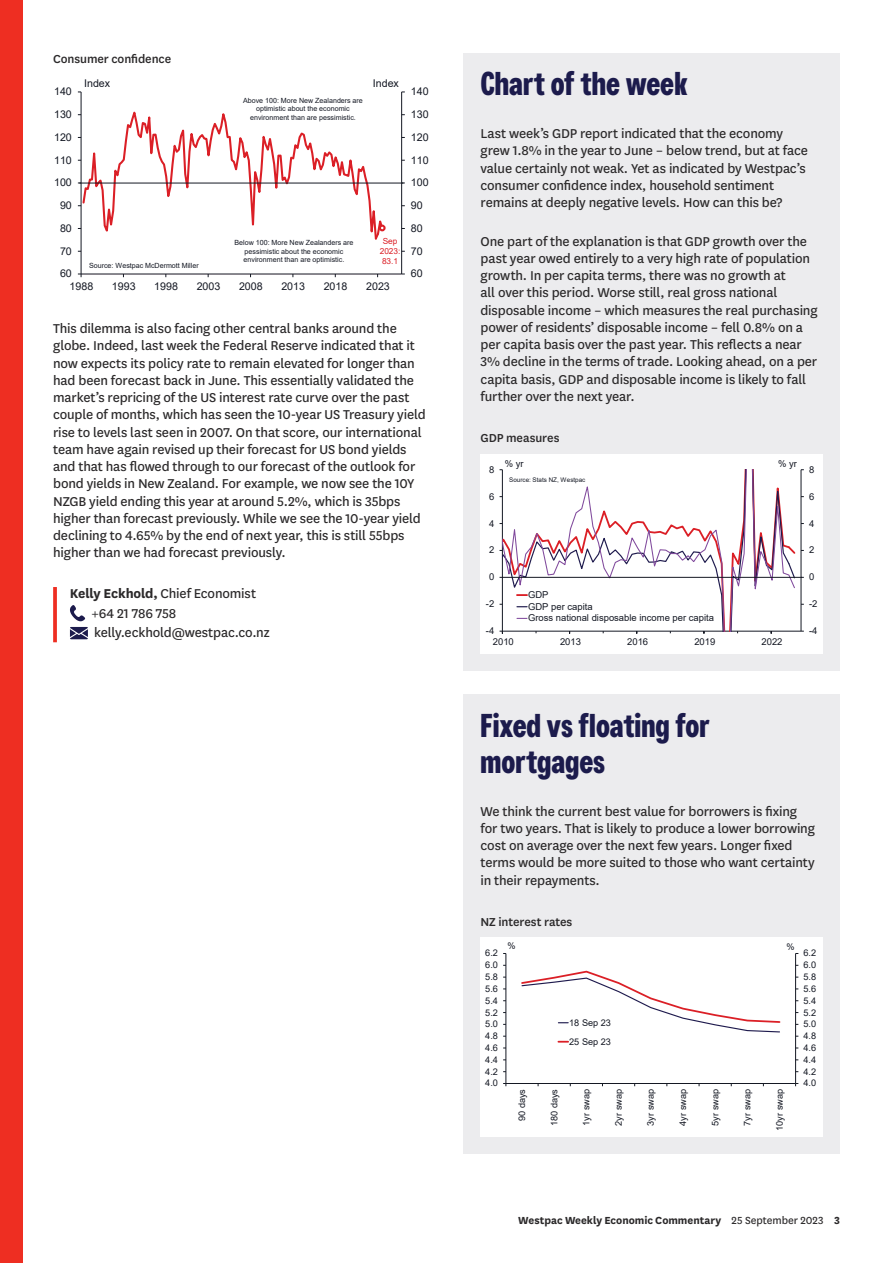
<style>
.page{position:relative;width:893px;height:1263px;background:#fff}
.page>*{position:absolute;margin:0;border:0;box-sizing:border-box;transform-origin:0 0}
.t1{font:700 33px/36px "Westpac";color:#1c1b4c}
.t2{font:15px/17.2px "National LF";letter-spacing:-.01em;color:#2b292a}
.t3{font:500 13.5px "National LF";letter-spacing:-.005em;color:#2b292a}
.t4{font:700 12px "National LF";letter-spacing:-.005em;color:#2b292a}
.t5{font:10.65px "Arial";letter-spacing:-.005em;color:#141823}
.t6{font:9.45px/11.7px "Arial";color:#141823}
.t7{font:9.15px/18.9px "Arial";color:#141823}
.t8{font:8.25px/9.9px "Arial";color:#db1f26;text-align:center}
.t9{font:7.05px/8.6px "Arial";letter-spacing:.005em;color:#141823;text-align:center}
.t10{font:6.3px "Arial";color:#141823}
.s1{font-weight:700}
.s2{font-weight:400}
</style>
<div class="page">
<div style="left:0;top:0;width:22px;height:1263px;background:#ee2e22"></div>
<hr style="left:401px;top:92px;width:1px;height:182px;background:#141823">
<hr style="left:81px;top:92px;width:1px;height:182px;background:#141823">
<svg style="left:78px;top:274px;width:327px;height:3px"></svg>
<svg style="left:81px;top:96px;width:304px;height:169px"></svg>
<svg style="left:373px;top:226px;width:12px;height:15px"></svg>
<div style="left:379px;top:225px;width:7px;height:6px;border:2px solid #db1f26;border-radius:50%"></div>
<hr style="left:79px;top:183px;width:324px;height:1px;background:#141823">
<svg style="left:53px;top:587px;width:4px;height:55px"></svg>
<svg style="left:70px;top:605px;width:16px;height:16px"></svg>
<svg style="left:70px;top:627px;width:18px;height:12px"></svg>
<div style="left:463px;top:53px;width:377px;height:617px;background:#ececee"></div>
<div style="left:480px;top:454px;width:343px;height:199px;background:#fff"></div>
<hr style="left:801px;top:470px;width:1px;height:161px;background:#141823">
<hr style="left:502px;top:631px;width:299px;height:1px;background:#141823">
<svg style="left:800px;top:545px;width:4px;height:10px"></svg>
<svg style="left:796px;top:562px;width:8px;height:17px"></svg>
<svg style="left:502px;top:470px;width:294px;height:161px"></svg>
<hr style="left:502px;top:577px;width:299px;height:1px;background:#141823">
<svg style="left:517px;top:594px;width:10px;height:2px"></svg>
<div style="left:463px;top:695px;width:377px;height:459px;background:#ececee"></div>
<div style="left:480px;top:937px;width:343px;height:200px;background:#fff"></div>
<hr style="left:795px;top:953px;width:1px;height:130px;background:#141823">
<hr style="left:506px;top:953px;width:1px;height:130px;background:#141823">
<hr style="left:506px;top:1083px;width:290px;height:1px;background:#141823">
<svg style="left:521px;top:970px;width:260px;height:63px"></svg>
<p class="t3" style="left:53px;top:50px;width:120px">Consumer confidence</p>
<p class="t5" style="left:54px;top:84px;width:19px">140</p>
<p class="t5" style="left:54px;top:107px;width:19px">130</p>
<p class="t5" style="left:54px;top:130px;width:19px">120</p>
<p class="t5" style="left:54px;top:153px;width:19px">110</p>
<p class="t5" style="left:54px;top:175px;width:19px">100</p>
<p class="t5" style="left:60px;top:198px;width:13px">90</p>
<p class="t5" style="left:60px;top:221px;width:13px">80</p>
<p class="t5" style="left:60px;top:244px;width:13px">70</p>
<p class="t5" style="left:60px;top:266px;width:13px">60</p>
<p class="t5" style="left:84px;top:76px;width:28px">Index</p>
<p class="t5" style="left:373px;top:76px;width:28px">Index</p>
<p class="t9" style="left:243px;top:96px;width:121px">Above 100: More New Zealanders are optimistic about the economic environment than are pessimistic.</p>
<p class="t9" style="left:89px;top:261px;width:111px">Source: Westpac McDermott Miller</p>
<p class="t9" style="left:234px;top:238px;width:121px">Below 100: More New Zealanders are pessimistic about the economic environment than are optimistic.</p>
<p class="t8" style="left:380px;top:237px;width:22px">Sep<br>2023:<br>83.1</p>
<p class="t5" style="left:70px;top:279px;width:25px">1988</p>
<p class="t5" style="left:112px;top:279px;width:25px">1993</p>
<p class="t5" style="left:154px;top:279px;width:25px">1998</p>
<p class="t5" style="left:197px;top:279px;width:25px">2003</p>
<p class="t5" style="left:239px;top:279px;width:25px">2008</p>
<p class="t5" style="left:281px;top:279px;width:25px">2013</p>
<p class="t5" style="left:324px;top:279px;width:25px">2018</p>
<p class="t5" style="left:366px;top:279px;width:25px">2023</p>
<p class="t5" style="left:411px;top:84px;width:19px">140</p>
<p class="t5" style="left:411px;top:107px;width:19px">130</p>
<p class="t5" style="left:411px;top:130px;width:19px">120</p>
<p class="t5" style="left:411px;top:153px;width:19px">110</p>
<p class="t5" style="left:411px;top:175px;width:19px">100</p>
<p class="t5" style="left:411px;top:198px;width:13px">90</p>
<p class="t5" style="left:411px;top:221px;width:13px">80</p>
<p class="t5" style="left:411px;top:244px;width:13px">70</p>
<p class="t5" style="left:411px;top:266px;width:13px">60</p>
<p class="t2" style="left:53px;top:319px;width:374px">This dilemma is also facing other central banks around the globe. Indeed, last week the Federal Reserve indicated that it now expects its policy rate to remain elevated for longer than had been forecast back in June. This essentially validated the market’s repricing of the US interest rate curve over the past couple of months, which has seen the 10-year US Treasury yield rise to levels last seen in 2007. On that score, our international team have again revised up their forecast for US bond yields and that has flowed through to our forecast of the outlook for bond yields in New Zealand. For example, we now see the 10Y NZGB yield ending this year at around 5.2%, which is 35bps higher than forecast previously. While we see the 10-year yield declining to 4.65% by the end of next year, this is still 55bps higher than we had forecast previously.</p>
<p class="t2" style="left:91px;top:583px;width:180px;line-height:19.5px;text-indent:-21px"><span class="s1">Kelly Eckhold,</span> Chief Economist +64 21 786 758 kelly.eckhold@westpac.co.nz</p>
<h1 class="t1" style="left:480px;top:65px;width:209px">Chart of the week</h1>
<p class="t2" style="left:480px;top:124px;width:329px">Last week’s GDP report indicated that the economy grew 1.8% in the year to June – below trend, but at face value certainly not weak. Yet as indicated by Westpac’s consumer confidence index, household sentiment remains at deeply negative levels. How can this be?</p>
<p class="t2" style="left:480px;top:232px;width:339px">One part of the explanation is that GDP growth over the past year owed entirely to a very high rate of population growth. In per capita terms, there was no growth at<br>all over this period. Worse still, real gross national disposable income – which measures the real purchasing power of residents’ disposable income – fell 0.8% on a per capita basis over the past year. This reflects a near 3% decline in the terms of trade. Looking ahead, on a per capita basis, GDP and disposable income is likely to fall further over the next year.</p>
<p class="t3" style="left:480px;top:429px;width:81px">GDP measures</p>
<p class="t6" style="left:489px;top:463px;width:7px">8</p>
<p class="t6" style="left:505px;top:458px;width:20px">% yr</p>
<p class="t6" style="left:778px;top:458px;width:20px">% yr</p>
<p class="t6" style="left:809px;top:463px;width:7px">8</p>
<p class="t10" style="left:509px;top:475px;width:78px">Source: Stats NZ, Westpac</p>
<p class="t6" style="left:489px;top:490px;width:7px">6</p>
<p class="t6" style="left:809px;top:490px;width:7px">6</p>
<p class="t6" style="left:489px;top:517px;width:7px">4</p>
<p class="t6" style="left:809px;top:517px;width:7px">4</p>
<p class="t6" style="left:489px;top:544px;width:7px">2</p>
<p class="t6" style="left:809px;top:544px;width:7px">2</p>
<p class="t6" style="left:489px;top:571px;width:7px">0</p>
<p class="t6" style="left:809px;top:571px;width:7px">0</p>
<p class="t6" style="left:486px;top:598px;width:10px">-2</p>
<p class="t6" style="left:528px;top:589px;width:187px">GDP<br>GDP per capita<br>Gross national disposable income per capita</p>
<p class="t6" style="left:809px;top:598px;width:10px">-2</p>
<p class="t6" style="left:486px;top:625px;width:10px">-4</p>
<p class="t6" style="left:809px;top:625px;width:10px">-4</p>
<p class="t6" style="left:493px;top:636px;width:22px">2010</p>
<p class="t6" style="left:560px;top:636px;width:22px">2013</p>
<p class="t6" style="left:627px;top:636px;width:22px">2016</p>
<p class="t6" style="left:694px;top:636px;width:22px">2019</p>
<p class="t6" style="left:762px;top:636px;width:22px">2022</p>
<h1 class="t1" style="left:480px;top:707px;width:231px">Fixed vs floating for mortgages</h1>
<p class="t2" style="left:480px;top:802px;width:336px">We think the current best value for borrowers is fixing for two years. That is likely to produce a lower borrowing cost on average over the next few years. Longer fixed terms would be more suited to those who want certainty in their repayments.</p>
<p class="t3" style="left:480px;top:912px;width:93px">NZ interest rates</p>
<p class="t7" style="left:485px;top:944px;width:14px">6.2</p>
<p class="t7" style="left:507px;top:936px;width:10px">%</p>
<p class="t7" style="left:787px;top:937px;width:10px">%</p>
<p class="t7" style="left:803px;top:944px;width:14px">6.2</p>
<p class="t7" style="left:485px;top:955px;width:14px">6.0</p>
<p class="t7" style="left:803px;top:955px;width:14px">6.0</p>
<p class="t7" style="left:485px;top:967px;width:14px">5.8</p>
<p class="t7" style="left:803px;top:967px;width:14px">5.8</p>
<p class="t7" style="left:485px;top:979px;width:14px">5.6</p>
<p class="t7" style="left:803px;top:979px;width:14px">5.6</p>
<p class="t7" style="left:485px;top:991px;width:14px">5.4</p>
<p class="t7" style="left:803px;top:991px;width:14px">5.4</p>
<p class="t7" style="left:485px;top:1003px;width:14px">5.2</p>
<p class="t7" style="left:803px;top:1003px;width:14px">5.2</p>
<p class="t7" style="left:485px;top:1014px;width:14px">5.0</p>
<p class="t7" style="left:485px;top:1026px;width:14px">4.8</p>
<p class="t7" style="left:485px;top:1038px;width:14px">4.6</p>
<p class="t7" style="left:569px;top:1013px;width:43px">18 Sep 23<br>25 Sep 23</p>
<p class="t7" style="left:803px;top:1014px;width:14px">5.0</p>
<p class="t7" style="left:803px;top:1026px;width:14px">4.8</p>
<p class="t7" style="left:803px;top:1038px;width:14px">4.6</p>
<p class="t7" style="left:485px;top:1050px;width:14px">4.4</p>
<p class="t7" style="left:803px;top:1050px;width:14px">4.4</p>
<p class="t7" style="left:485px;top:1062px;width:14px">4.2</p>
<p class="t7" style="left:803px;top:1062px;width:14px">4.2</p>
<p class="t7" style="left:485px;top:1074px;width:14px">4.0</p>
<p class="t7" style="left:803px;top:1074px;width:14px">4.0</p>
<p class="t7" style="left:512px;top:1121px;width:34px;rotate:-90deg">90 days</p>
<p class="t7" style="left:545px;top:1126px;width:39px;rotate:-90deg">180 days</p>
<p class="t7" style="left:577px;top:1126px;width:38px;rotate:-90deg">1yr swap</p>
<p class="t7" style="left:609px;top:1126px;width:38px;rotate:-90deg">2yr swap</p>
<p class="t7" style="left:641px;top:1126px;width:38px;rotate:-90deg">3yr swap</p>
<p class="t7" style="left:673px;top:1126px;width:38px;rotate:-90deg">4yr swap</p>
<p class="t7" style="left:706px;top:1126px;width:38px;rotate:-90deg">5yr swap</p>
<p class="t7" style="left:738px;top:1126px;width:38px;rotate:-90deg">7yr swap</p>
<p class="t7" style="left:770px;top:1131px;width:43px;rotate:-90deg">10yr swap</p>
<p class="t4" style="left:518px;top:1212px;width:323px">Westpac Weekly Economic Commentary <span class="s2">25 September 2023</span> 3</p>
</div>
